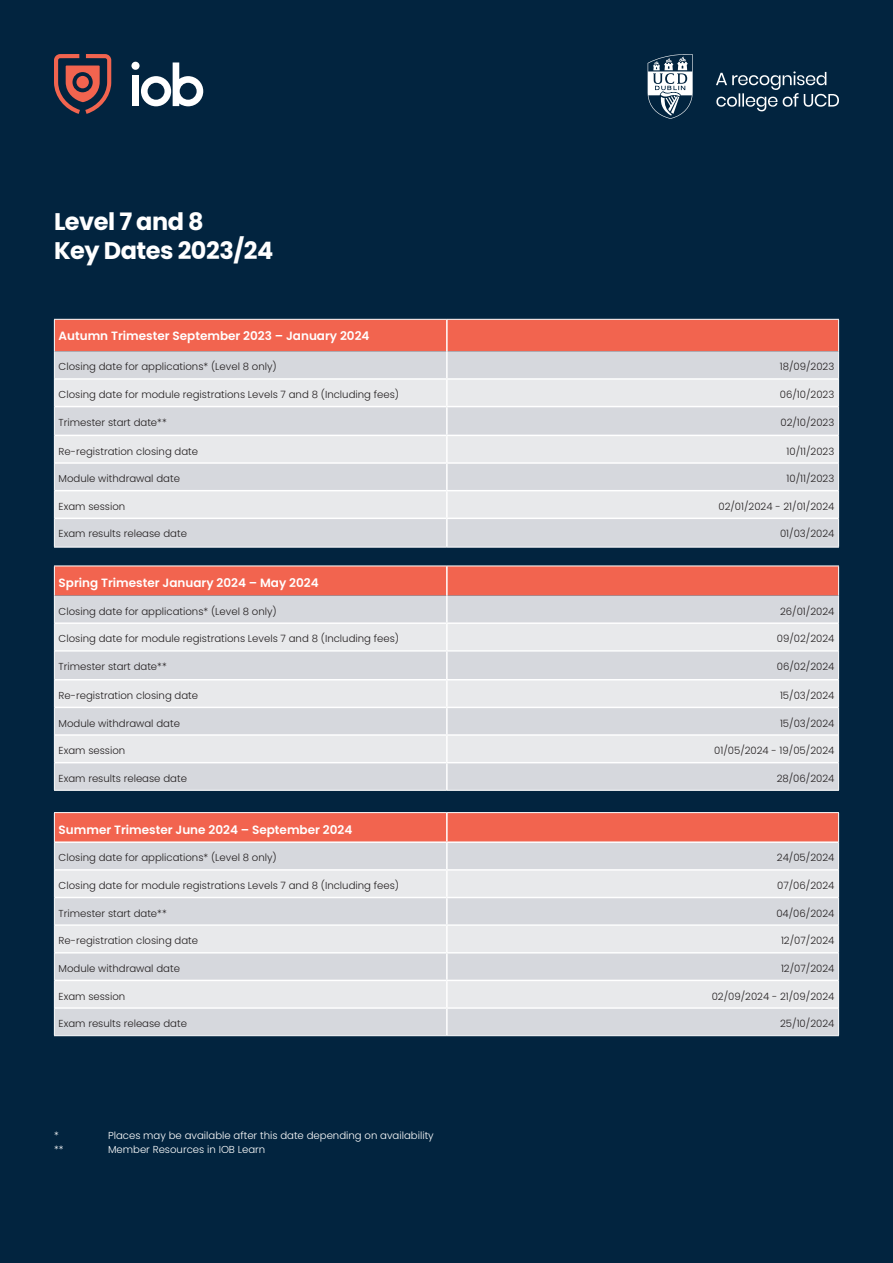
<style>
.page{position:relative;width:893px;height:1263px;background:#02243f}
.page>*{position:absolute;margin:0;border:0;box-sizing:border-box;transform-origin:0 0}
.t1{font:700 24px/28.8px "Poppins";letter-spacing:-.02em;color:#fff}
.t2{font:600 12px "Poppins";color:#fff}
.t3{font:300 10.2px "Poppins";color:#231f20}
.t4{font:300 10.2px "Poppins";color:#fff}
</style>
<div class="page">
<svg style="left:54px;top:566px;width:785px;height:224px;background:#e1d0d1"></svg>
<hr style="left:54px;top:790px;width:393px;height:1px;background:#fff">
<hr style="left:447px;top:790px;width:392px;height:1px;background:#fff">
<hr style="left:54px;top:812px;width:393px;height:1px;background:#fff">
<hr style="left:447px;top:812px;width:392px;height:1px;background:#fff">
<svg style="left:54px;top:813px;width:785px;height:222px;background:#e1d1d1"></svg>
<hr style="left:54px;top:1035px;width:393px;height:1px;background:#fff">
<hr style="left:447px;top:1035px;width:392px;height:1px;background:#fff">
<svg style="left:54px;top:319px;width:785px;height:228px;background:#e1cfcf"></svg>
<hr style="left:54px;top:547px;width:393px;height:1px;background:#fff">
<hr style="left:447px;top:547px;width:392px;height:1px;background:#fff">
<svg style="left:648px;top:54px;width:45px;height:65px"></svg>
<svg style="left:716px;top:71px;width:123px;height:40px"></svg>
<svg style="left:141px;top:62px;width:62px;height:44px"></svg>
<div style="left:131px;top:62px;width:9px;height:8px;background:#fff;border-radius:50%"></div>
<div style="left:132px;top:76px;width:7px;height:30px;background:#fff"></div>
<svg style="left:54px;top:54px;width:57px;height:60px"></svg>
<div style="left:76px;top:76px;width:13px;height:12px;background:#f2644f;border-radius:50%"></div>
<h1 class="t1" style="left:54px;top:207px;width:221px">Level 7 and 8<br>Key Dates 2023/24</h1>
<p class="t2" style="left:59px;top:329px;width:312px">Autumn Trimester September 2023 – January 2024</p>
<p class="t3" style="left:59px;top:361px;width:220px">Closing date for applications* (Level 8 only)</p>
<p class="t3" style="left:780px;top:361px;width:56px">18/09/2023</p>
<p class="t3" style="left:59px;top:389px;width:342px">Closing date for module registrations Levels 7 and 8 (Including fees)</p>
<p class="t3" style="left:780px;top:389px;width:56px">06/10/2023</p>
<p class="t3" style="left:59px;top:416px;width:110px">Trimester start date**</p>
<p class="t3" style="left:780px;top:416px;width:55px">02/10/2023</p>
<p class="t3" style="left:59px;top:445px;width:141px">Re-registration closing date</p>
<p class="t3" style="left:787px;top:445px;width:49px">10/11/2023</p>
<p class="t3" style="left:59px;top:473px;width:123px">Module withdrawal date</p>
<p class="t3" style="left:787px;top:473px;width:49px">10/11/2023</p>
<p class="t3" style="left:59px;top:500px;width:68px">Exam session</p>
<p class="t3" style="left:718px;top:500px;width:117px">02/01/2024 - 21/01/2024</p>
<p class="t3" style="left:59px;top:528px;width:130px">Exam results release date</p>
<p class="t3" style="left:780px;top:528px;width:56px">01/03/2024</p>
<p class="t2" style="left:59px;top:576px;width:261px">Spring Trimester January 2024 – May 2024</p>
<p class="t3" style="left:59px;top:605px;width:220px">Closing date for applications* (Level 8 only)</p>
<p class="t3" style="left:780px;top:605px;width:56px">26/01/2024</p>
<p class="t3" style="left:59px;top:633px;width:342px">Closing date for module registrations Levels 7 and 8 (Including fees)</p>
<p class="t3" style="left:777px;top:633px;width:59px">09/02/2024</p>
<p class="t3" style="left:59px;top:660px;width:110px">Trimester start date**</p>
<p class="t3" style="left:777px;top:660px;width:59px">06/02/2024</p>
<p class="t3" style="left:59px;top:689px;width:141px">Re-registration closing date</p>
<p class="t3" style="left:780px;top:689px;width:56px">15/03/2024</p>
<p class="t3" style="left:59px;top:717px;width:123px">Module withdrawal date</p>
<p class="t3" style="left:780px;top:717px;width:56px">15/03/2024</p>
<p class="t3" style="left:59px;top:745px;width:68px">Exam session</p>
<p class="t3" style="left:714px;top:745px;width:122px">01/05/2024 - 19/05/2024</p>
<p class="t3" style="left:59px;top:772px;width:130px">Exam results release date</p>
<p class="t3" style="left:777px;top:772px;width:59px">28/06/2024</p>
<p class="t2" style="left:59px;top:822px;width:295px">Summer Trimester June 2024 – September 2024</p>
<p class="t3" style="left:59px;top:852px;width:220px">Closing date for applications* (Level 8 only)</p>
<p class="t3" style="left:777px;top:852px;width:59px">24/05/2024</p>
<p class="t3" style="left:59px;top:879px;width:342px">Closing date for module registrations Levels 7 and 8 (Including fees)</p>
<p class="t3" style="left:777px;top:879px;width:59px">07/06/2024</p>
<p class="t3" style="left:59px;top:907px;width:110px">Trimester start date**</p>
<p class="t3" style="left:776px;top:907px;width:60px">04/06/2024</p>
<p class="t3" style="left:59px;top:935px;width:141px">Re-registration closing date</p>
<p class="t3" style="left:781px;top:935px;width:55px">12/07/2024</p>
<p class="t3" style="left:59px;top:962px;width:123px">Module withdrawal date</p>
<p class="t3" style="left:781px;top:962px;width:55px">12/07/2024</p>
<p class="t3" style="left:59px;top:990px;width:68px">Exam session</p>
<p class="t3" style="left:712px;top:990px;width:124px">02/09/2024 - 21/09/2024</p>
<p class="t3" style="left:59px;top:1018px;width:130px">Exam results release date</p>
<p class="t3" style="left:780px;top:1018px;width:56px">25/10/2024</p>
<p class="t4" style="left:54px;top:1129px;width:6px">*</p>
<p class="t4" style="left:108px;top:1129px;width:327px">Places may be available after this date depending on availability</p>
<p class="t4" style="left:54px;top:1143px;width:11px">**</p>
<p class="t4" style="left:108px;top:1143px;width:159px">Member Resources in IOB Learn</p>
</div>
